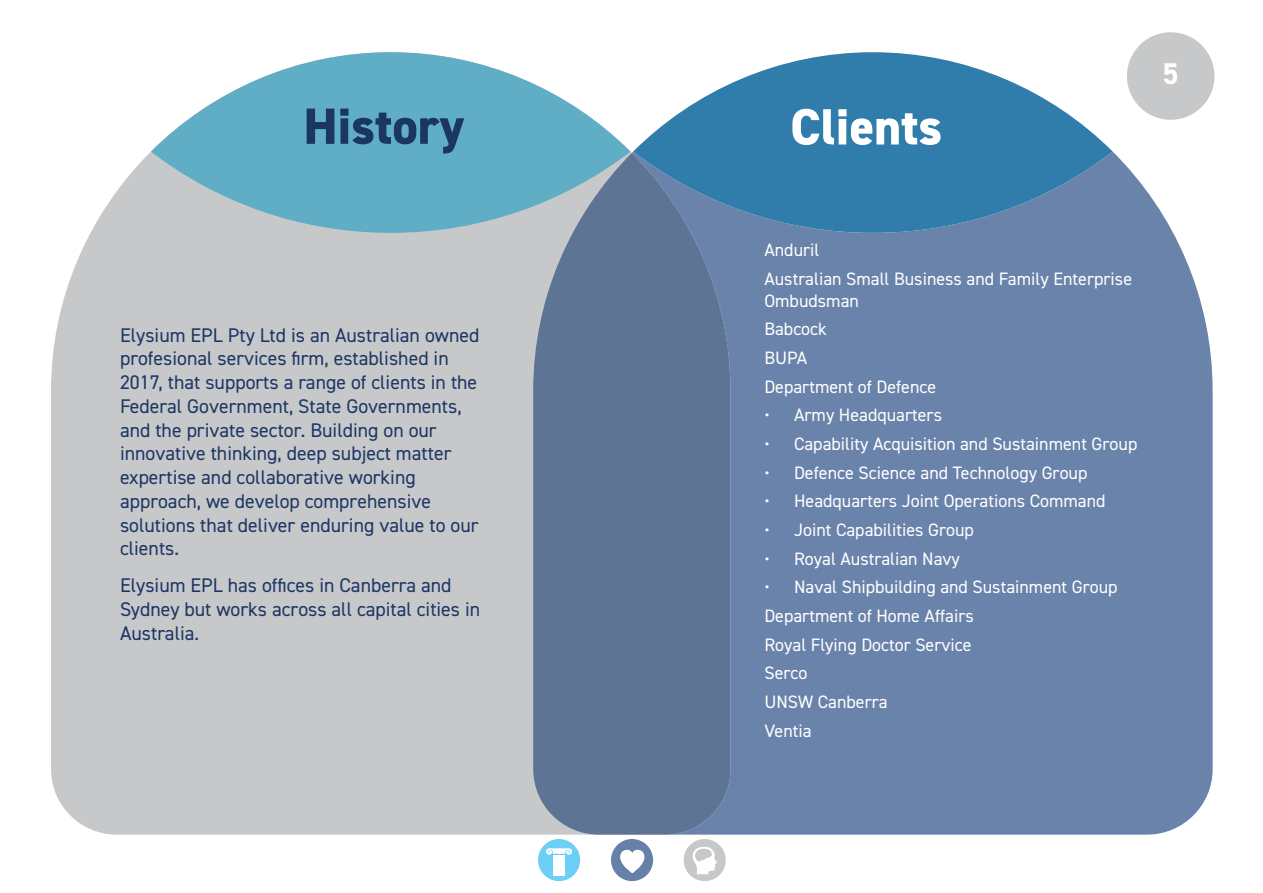
<style>
.page{position:relative;width:1263px;height:893px;background:#fff}
.page>*{position:absolute;margin:0;border:0;box-sizing:border-box;transform-origin:0 0}
.t1{font:800 51.15px "DIN2014";color:#1c3664}
.t2{font:800 51.15px "DIN2014";color:#fff}
.t3{font:700 30px "DIN2014";color:#fff}
.t4{font:19.8px/23.7px "DIN2014";color:#1c3664}
.t5{font:18px/28.7px "DIN2014";color:#fff}
</style>
<div class="page">
<div style="left:1127px;top:32px;width:87px;height:88px;background:#c6c8c9;border-radius:50%"></div>
<div style="left:51px;top:151px;width:581px;height:684px;background:#c6c8ca"></div>
<div style="left:632px;top:152px;width:580px;height:683px;background:#6a83ab"></div>
<div style="left:533px;top:153px;width:197px;height:682px;background:#5d7494"></div>
<svg style="left:151px;top:52px;width:479px;height:181px;fill:#60adc6"></svg>
<svg style="left:633px;top:52px;width:480px;height:181px;fill:#307cab"></svg>
<div style="left:611px;top:839px;width:42px;height:42px;background:#6680a9;border-radius:50%"></div>
<svg style="left:620px;top:850px;width:25px;height:23px"></svg>
<svg style="left:538px;top:839px;width:43px;height:42px"></svg>
<svg style="left:683px;top:839px;width:43px;height:42px"></svg>
<h1 class="t1" style="left:303px;top:92px;width:162px">History</h1>
<p class="t4" style="left:120px;top:323px;width:361px">Elysium EPL Pty Ltd is an Australian owned profesional services firm, established in 2017, that supports a range of clients in the Federal Government, State Governments, and the private sector. Building on our innovative thinking, deep subject matter expertise and collaborative working approach, we develop comprehensive solutions that deliver enduring value to our clients.</p>
<p class="t4" style="left:120px;top:573px;width:362px">Elysium EPL has offices in Canberra and<br>Sydney but works across all capital cities in<br>Australia.</p>
<h1 class="t2" style="left:790px;top:93px;width:153px">Clients</h1>
<h2 class="t3" style="left:1162px;top:54px;width:18px">5</h2>
<p class="t5" style="left:764px;top:236px;width:369px">Anduril<br>Australian Small Business and Family Enterprise</p>
<p class="t5" style="left:764px;top:286px;width:173px">Ombudsman<br>Babcock<br>BUPA<br>Department of Defence</p>
<p class="t5" style="left:764px;top:400px;width:179px">• Army Headquarters</p>
<p class="t5" style="left:764px;top:429px;width:374px">• Capability Acquisition and Sustainment Group</p>
<p class="t5" style="left:764px;top:458px;width:325px">• Defence Science and Technology Group</p>
<p class="t5" style="left:764px;top:486px;width:343px">• Headquarters Joint Operations Command</p>
<p class="t5" style="left:764px;top:515px;width:211px">• Joint Capabilities Group</p>
<p class="t5" style="left:764px;top:544px;width:197px">• Royal Australian Navy</p>
<p class="t5" style="left:764px;top:572px;width:355px">• Naval Shipbuilding and Sustainment Group<br>Department of Home Affairs<br>Royal Flying Doctor Service<br>Serco<br>UNSW Canberra<br>Ventia</p>
</div>
